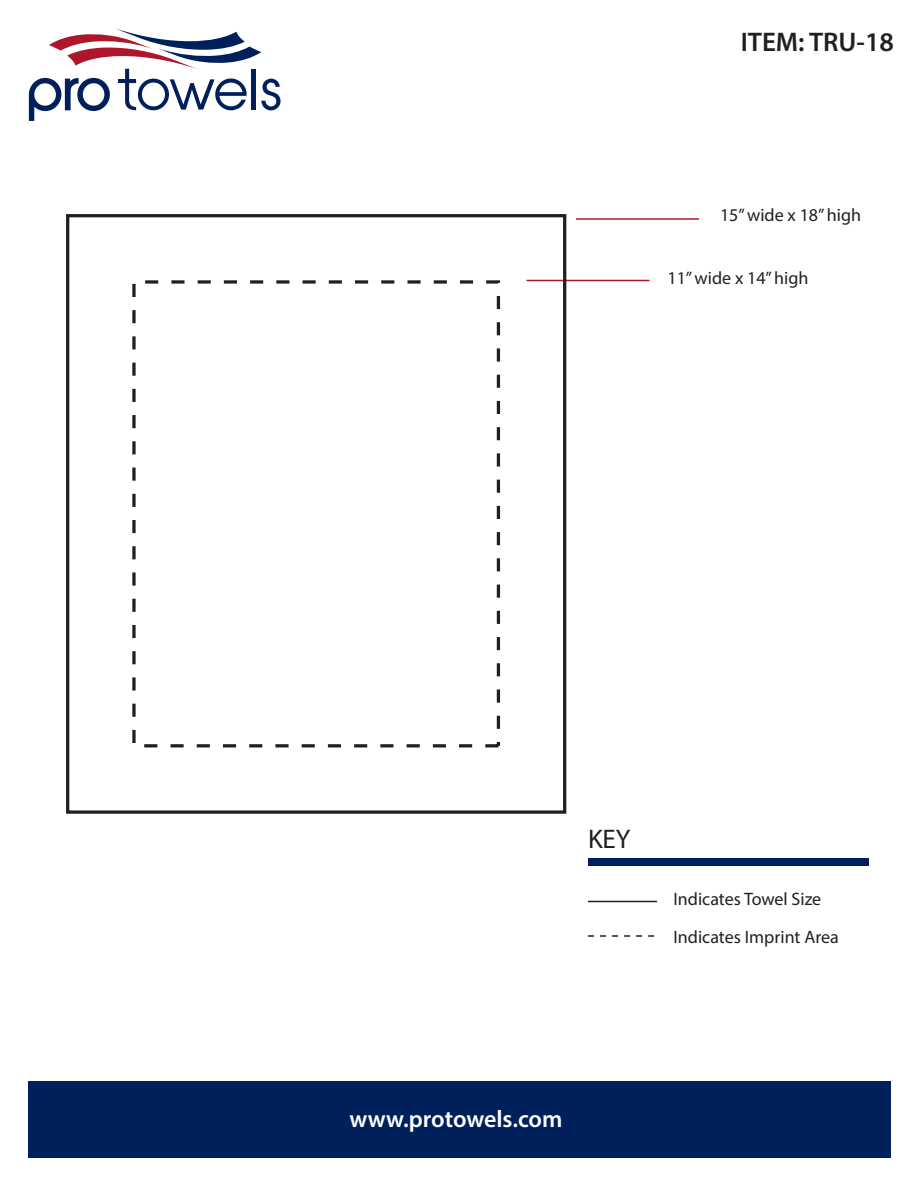
<style>
.page{position:relative;width:918px;height:1188px;background:#fff}
.page>*{position:absolute;margin:0;border:0;box-sizing:border-box;transform-origin:0 0}
.t1{font:600 27px "Myriad Pro";color:#231f20}
.t2{font:27px "Myriad Pro";color:#231f20}
.t3{font:600 24px "Myriad Pro";color:#fff}
.t4{font:18px/37.5px "Myriad Pro";color:#231f20}
</style>
<div class="page">
<svg style="left:29px;top:28px;width:252px;height:93px"></svg>
<div style="left:28px;top:1081px;width:863px;height:77px;background:#00205b"></div>
<hr style="left:526px;top:280px;width:124px;height:1px;background:#ae172b">
<hr style="left:576px;top:218px;width:123px;height:2px;background:#ae172b">
<hr style="left:588px;top:901px;width:69px;height:1px;background:#231f20">
<svg style="left:588px;top:935px;width:67px;height:2px"></svg>
<div style="left:588px;top:858px;width:280px;height:8px;background:#00205b"></div>
<div style="left:66px;top:214px;width:500px;height:600px;border:3px solid #231f20"></div>
<div style="left:132px;top:280px;width:368px;height:467px;border:3px dashed #231f20"></div>
<h1 class="t1" style="left:741px;top:24px;width:155px">ITEM: TRU-18</h1>
<p class="t4" style="left:720px;top:196px;width:143px">15” wide x 18” high</p>
<p class="t4" style="left:667px;top:259px;width:143px">11” wide x 14” high</p>
<h1 class="t2" style="left:588px;top:822px;width:44px">KEY</h1>
<p class="t4" style="left:673px;top:880px;width:167px">Indicates Towel Size<br>Indicates Imprint Area</p>
<h2 class="t3" style="left:350px;top:1104px;width:214px">www.protowels.com</h2>
</div>
